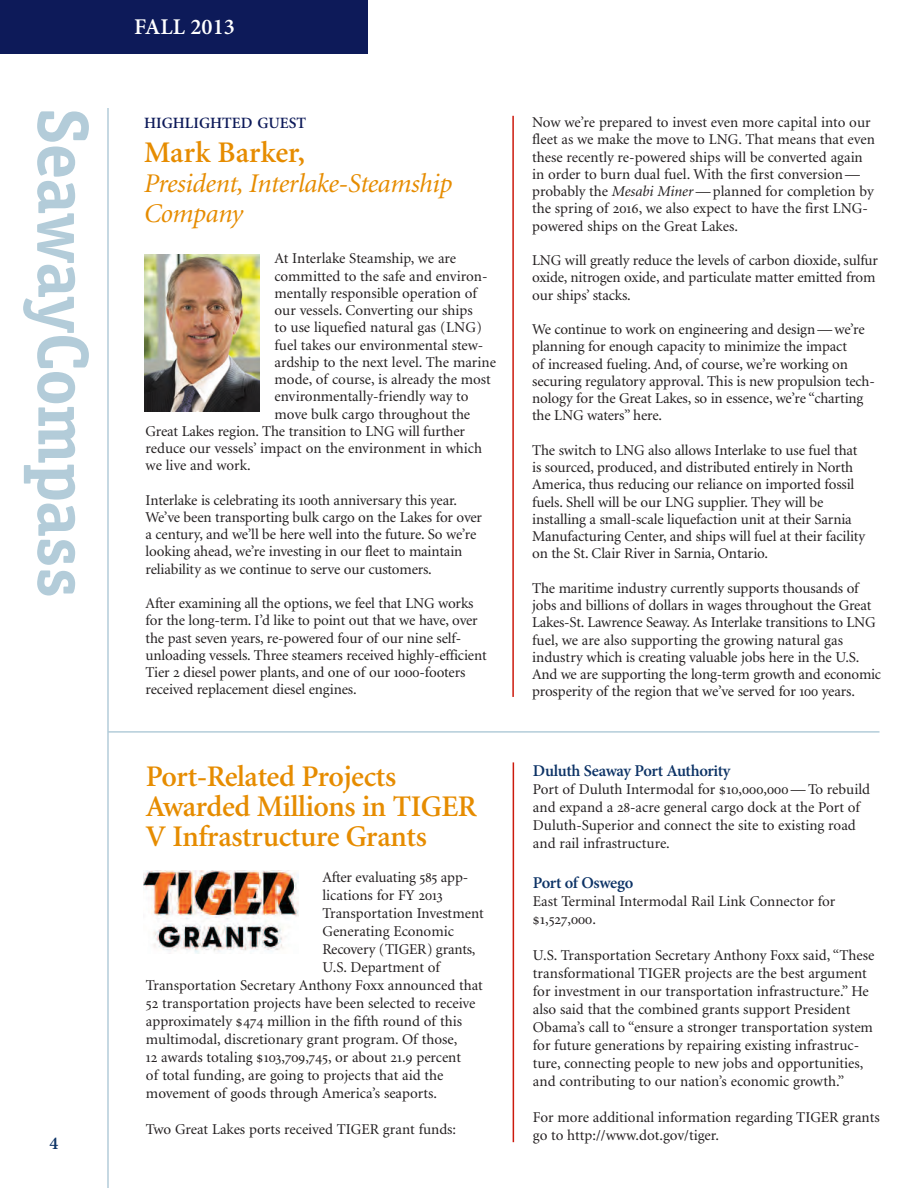
<style>
.page{position:relative;width:918px;height:1188px;background:#fff}
.page>*{position:absolute;margin:0;border:0;box-sizing:border-box;transform-origin:0 0}
.t1{font:700 72px "Officina Serif";letter-spacing:-.02em;color:#b3ccd9}
.t2{font:600 30px/30px "Minion EDO";letter-spacing:-.015em;color:#e68c00}
.t3{font:italic 27px/30px "Minion EDO";letter-spacing:-.015em;color:#e68c00}
.t4{font:600 22.5px "Minion Pro";color:#fff}
.t5{font:600 18px "Minion Pro";color:#0d3366}
.t6{font:600 16.5px "Minion Pro";letter-spacing:-.025em;color:#0d3366}
.t7{font:600 15.75px "Minion EDO";color:#0d1a59}
.t8{font:15px/17.2px "Minion EDO";letter-spacing:-.005em;color:#231f20}
.s1{font-style:italic}
</style>
<div class="page">
<hr style="left:107px;top:108px;width:2px;height:1080px;background:#b3ccd9">
<div style="left:0;top:0;width:368px;height:54px;background:#0d1a59"></div>
<hr style="left:512px;top:116px;width:2px;height:581px;background:#cc1a0d">
<img style="left:144px;top:254px;width:116px;height:158px">
<hr style="left:108px;top:731px;width:772px;height:2px;background:#b3ccd9">
<hr style="left:513px;top:762px;width:1px;height:380px;background:#cc1a0d">
<img style="left:144px;top:870px;width:154px;height:83px">
<h1 class="t1" style="left:90px;top:108px;width:492px;rotate:90deg">SeawayCompass</h1>
<p class="t5" style="left:50px;top:1136px;width:10px">4</p>
<h3 class="t4" style="left:134px;top:19px;width:102px">FALL 2013</h3>
<p class="t7" style="left:144px;top:117px;width:163px">HIGHLIGHTED GUEST</p>
<h2 class="t2" style="left:144px;top:140px;width:162px">Mark Barker,</h2>
<h3 class="t3" style="left:144px;top:170px;width:310px">President, Interlake-Steamship<br>Company</h3>
<p class="t8" style="left:275px;top:251px;width:183px">At Interlake Steamship, we are</p>
<p class="t8" style="left:275px;top:268px;width:215px">committed to the safe and environ-</p>
<p class="t8" style="left:275px;top:286px;width:204px">mentally responsible operation of</p>
<p class="t8" style="left:275px;top:303px;width:200px">our vessels. Converting our ships</p>
<p class="t8" style="left:275px;top:320px;width:209px">to use liquefied natural gas (LNG)</p>
<p class="t8" style="left:275px;top:337px;width:210px">fuel takes our environmental stew-</p>
<p class="t8" style="left:275px;top:355px;width:223px">ardship to the next level. The marine</p>
<p class="t8" style="left:275px;top:372px;width:218px">mode, of course, is already the most</p>
<p class="t8" style="left:275px;top:389px;width:196px">environmentally-friendly way to</p>
<p class="t8" style="left:275px;top:406px;width:197px">move bulk cargo throughout the</p>
<p class="t8" style="left:146px;top:424px;width:321px">Great Lakes region. The transition to LNG will further</p>
<p class="t8" style="left:146px;top:441px;width:338px">reduce our vessels’ impact on the environment in which</p>
<p class="t8" style="left:146px;top:458px;width:107px">we live and work.</p>
<p class="t8" style="left:146px;top:493px;width:338px">Interlake is celebrating its 100th anniversary this year.<br>We’ve been transporting bulk cargo on the Lakes for over a century, and we’ll be here well into the future. So we’re looking ahead, we’re investing in our fleet to maintain reliability as we continue to serve our customers.</p>
<p class="t8" style="left:146px;top:596px;width:343px">After examining all the options, we feel that LNG works for the long-term. I’d like to point out that we have, over the past seven years, re-powered four of our nine self&shy;unloading vessels. Three steamers received highly-efficient Tier 2 diesel power plants, and one of our 1000-footers received replacement diesel engines.</p>
<h2 class="t2" style="left:146px;top:764px;width:333px">Port-Related Projects<br>Awarded Millions in TIGER<br>V Infrastructure Grants</h2>
<p class="t8" style="left:323px;top:870px;width:147px">After evaluating 585 app -</p>
<p class="t8" style="left:323px;top:888px;width:122px">lications for FY 2013</p>
<p class="t8" style="left:323px;top:906px;width:163px">Transportation Investment</p>
<p class="t8" style="left:323px;top:924px;width:133px">Generating Economic</p>
<p class="t8" style="left:323px;top:942px;width:155px">Recovery (TIGER) grants,</p>
<p class="t8" style="left:323px;top:960px;width:119px">U.S. Department of</p>
<p class="t8" style="left:146px;top:978px;width:338px">Transportation Secretary Anthony Foxx announced that</p>
<p class="t8" style="left:146px;top:996px;width:331px">52 transportation projects have been selected to receive</p>
<p class="t8" style="left:146px;top:1014px;width:318px">approximately $474 million in the fifth round of this</p>
<p class="t8" style="left:146px;top:1032px;width:313px">multimodal, discretionary grant program. Of those,</p>
<p class="t8" style="left:146px;top:1050px;width:317px">12 awards totaling $103,709,745, or about 21.9 percent</p>
<p class="t8" style="left:146px;top:1068px;width:299px">of total funding, are going to projects that aid the</p>
<p class="t8" style="left:146px;top:1086px;width:293px">movement of goods through America’s seaports.</p>
<p class="t8" style="left:146px;top:1122px;width:312px">Two Great Lakes ports received TIGER grant funds:</p>
<p class="t8" style="left:532px;top:115px;width:344px">Now we’re prepared to invest even more capital into our fleet as we make the move to LNG. That means that even these recently re-powered ships will be converted again in order to burn dual fuel. With the first conversion— probably the <span class="s1">Mesabi Miner</span>—planned for completion by the spring of 2016, we also expect to have the first LNG&shy;powered ships on the Great Lakes.</p>
<p class="t8" style="left:532px;top:253px;width:347px">LNG will greatly reduce the levels of carbon dioxide, sulfur oxide, nitrogen oxide, and particulate matter emitted from our ships’ stacks.</p>
<p class="t8" style="left:532px;top:322px;width:344px">We continue to work on engineering and design—we’re planning for enough capacity to minimize the impact<br>of increased fueling. And, of course, we’re working on securing regulatory approval. This is new propulsion tech&shy;nology for the Great Lakes, so in essence, we’re “charting the LNG waters” here.</p>
<p class="t8" style="left:532px;top:443px;width:335px">The switch to LNG also allows Interlake to use fuel that is sourced, produced, and distributed entirely in North America, thus reducing our reliance on imported fossil fuels. Shell will be our LNG supplier. They will be installing a small-scale liquefaction unit at their Sarnia Manufacturing Center, and ships will fuel at their facility on the St. Clair River in Sarnia, Ontario.</p>
<p class="t8" style="left:532px;top:581px;width:351px">The maritime industry currently supports thousands of jobs and billions of dollars in wages throughout the Great Lakes-St. Lawrence Seaway. As Interlake transitions to LNG fuel, we are also supporting the growing natural gas industry which is creating valuable jobs here in the U.S.<br>And we are supporting the long-term growth and economic prosperity of the region that we’ve served for 100 years.</p>
<p class="t6" style="left:533px;top:764px;width:199px">Duluth Seaway Port Authority</p>
<p class="t8" style="left:533px;top:781px;width:339px;line-height:18px">Port of Duluth Intermodal for $10,000,000—To rebuild and expand a 28-acre general cargo dock at the Port of Duluth-Superior and connect the site to existing road and rail infrastructure.</p>
<p class="t6" style="left:533px;top:877px;width:102px">Port of Oswego</p>
<p class="t8" style="left:533px;top:894px;width:304px;line-height:18px">East Terminal Intermodal Rail Link Connector for $1,527,000.</p>
<p class="t8" style="left:533px;top:948px;width:343px;line-height:18px">U.S. Transportation Secretary Anthony Foxx said, “These transformational TIGER projects are the best argument for investment in our transportation infrastructure.” He also said that the combined grants support President Obama’s call to “ensure a stronger transportation system for future generations by repairing existing infrastruc&shy;ture, connecting people to new jobs and opportunities, and contributing to our nation’s economic growth.”</p>
<p class="t8" style="left:533px;top:1110px;width:348px;line-height:18px">For more additional information regarding TIGER grants go to http://www.dot.gov/tiger.</p>
</div>
